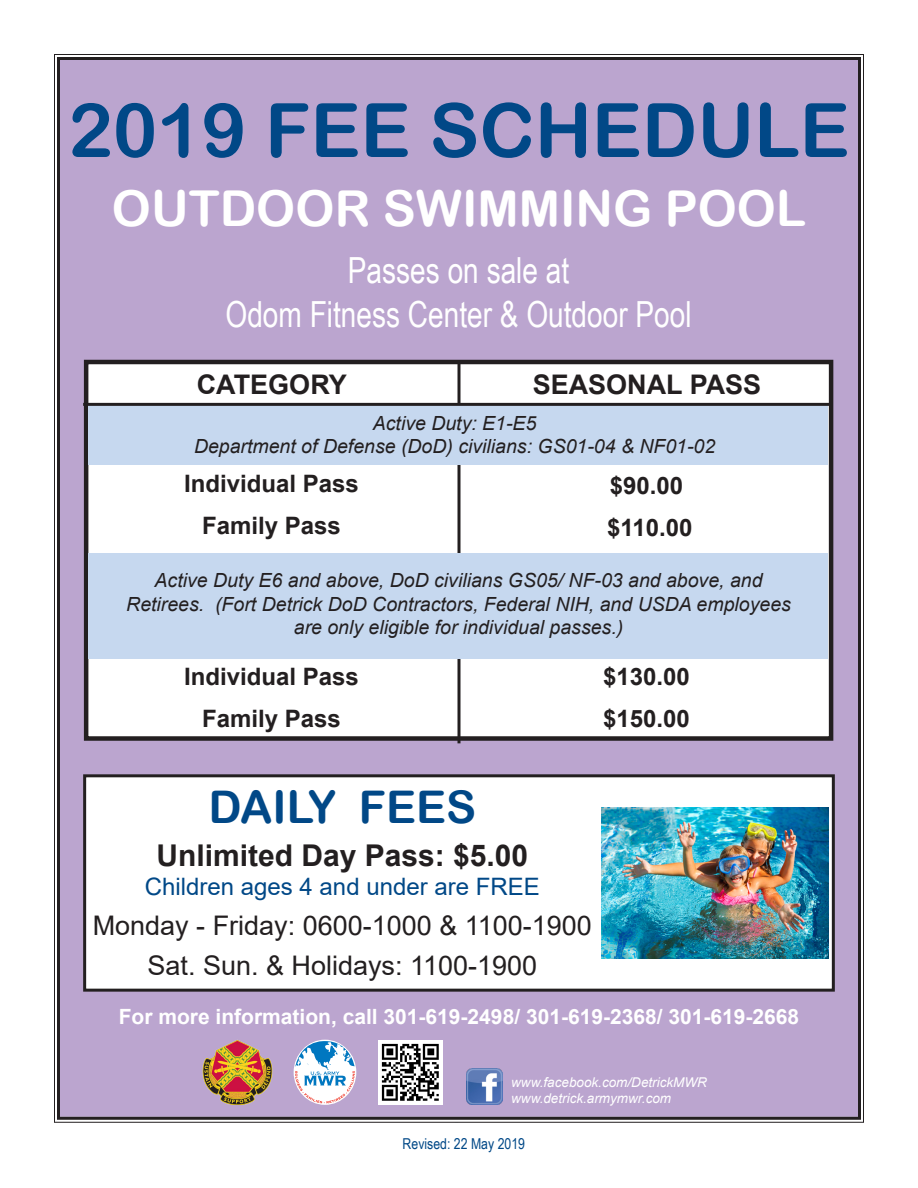
<style>
.page{position:relative;width:918px;height:1188px;background:#fff}
.page>*{position:absolute;margin:0;border:0;box-sizing:border-box;transform-origin:0 0}
.t1{font:75px "Arial Rounded MT Bold";color:#014887}
.t2{font:49.5px "Arial Rounded MT Bold";color:#fff}
.t3{font:45px "Arial Rounded MT Bold";color:#014887}
.t4{font:36px "Arial Narrow";color:#fff;scale:.95 1}
.t5{font:700 30px "Arial";color:#231f20}
.t6{font:27px "Arial";color:#231f20}
.t7{font:700 27px "Arial";color:#231f20}
.t8{font:700 24px "Arial";color:#231f20}
.t9{font:24px "Arial";color:#014887}
.t10{font:700 21px "Arial";color:#fff}
.t11{font:italic 19.5px/23.4px "Arial";color:#231f20;text-align:center}
.t12{font:15px "Arial Narrow";color:#014887}
.t13{font:italic 13.5px "Arial";color:#fff}
</style>
<div class="page">
<div style="left:54px;top:54px;width:810px;height:1069px;background:#bba5cf"></div>
<div style="left:86px;top:362px;width:745px;height:377px;background:#fff"></div>
<div style="left:84px;top:360px;width:749px;height:381px;border:4px solid #231f20"></div>
<hr style="left:458px;top:362px;width:2px;height:381px;background:#231f20">
<div style="left:89px;top:553px;width:739px;height:106px;background:#c6d8ef"></div>
<div style="left:89px;top:404px;width:739px;height:61px;background:#c6d8ef"></div>
<hr style="left:83px;top:403px;width:748px;height:3px;background:#231f20">
<div style="left:85px;top:776px;width:748px;height:214px;background:#fff"></div>
<div style="left:83px;top:774px;width:752px;height:218px;border:3px solid #231f20"></div>
<svg style="left:295px;top:1041px;width:60px;height:62px"></svg>
<img style="left:202px;top:1040px;width:70px;height:65px">
<img style="left:378px;top:1040px;width:65px;height:65px">
<img style="left:466px;top:1068px;width:37px;height:37px">
<img style="left:602px;top:807px;width:226px;height:152px">
<p class="t1" style="left:68px;top:86px;width:783px">2019 FEE SCHEDULE</p>
<p class="t2" style="left:112px;top:179px;width:696px">OUTDOOR SWIMMING POOL</p>
<p class="t4" style="left:348px;top:244px;width:235px">Passes on sale at</p>
<p class="t4" style="left:226px;top:287px;width:492px">Odom Fitness Center &amp; Outdoor Pool</p>
<p class="t7" style="left:197px;top:365px;width:152px">CATEGORY</p>
<p class="t7" style="left:533px;top:365px;width:230px">SEASONAL PASS</p>
<p class="t11" style="left:373px;top:412px;width:165px">Active Duty: E1-E5</p>
<p class="t11" style="left:194px;top:435px;width:523px">Department of Defense (DoD) civilians: GS01-04 &amp; NF01-02</p>
<p class="t8" style="left:610px;top:468px;width:75px">$90.00</p>
<p class="t8" style="left:607px;top:510px;width:87px">$110.00</p>
<p class="t8" style="left:184px;top:467px;width:176px">Individual Pass</p>
<p class="t8" style="left:202px;top:509px;width:140px">Family Pass</p>
<p class="t11" style="left:126px;top:569px;width:666px">Active Duty E6 and above, DoD civilians GS05/ NF-03 and above, and<br>Retirees. (Fort Detrick DoD Contractors, Federal NIH, and USDA employees are only eligible for individual passes.)</p>
<p class="t8" style="left:184px;top:659px;width:176px">Individual Pass</p>
<p class="t8" style="left:202px;top:701px;width:140px">Family Pass</p>
<p class="t8" style="left:603px;top:659px;width:88px">$130.00</p>
<p class="t8" style="left:603px;top:701px;width:88px">$150.00</p>
<p class="t3" style="left:209px;top:780px;width:269px">DAILY FEES</p>
<p class="t5" style="left:156px;top:835px;width:373px">Unlimited Day Pass: $5.00</p>
<p class="t9" style="left:145px;top:870px;width:396px">Children ages 4 and under are FREE</p>
<p class="t6" style="left:93px;top:907px;width:501px">Monday - Friday: 0600-1000 &amp; 1100-1900</p>
<p class="t6" style="left:147px;top:947px;width:391px">Sat. Sun. &amp; Holidays: 1100-1900</p>
<p class="t10" style="left:119px;top:1001px;width:682px">For more information, call 301-619-2498/ 301-619-2368/ 301-619-2668</p>
<p class="t13" style="left:511px;top:1073px;width:197px">www.facebook.com/DetrickMWR</p>
<p class="t13" style="left:511px;top:1090px;width:162px">www.detrick.armymwr.com</p>
<p class="t12" style="left:403px;top:1133px;width:124px">Revised: 22 May 2019</p>
</div>
